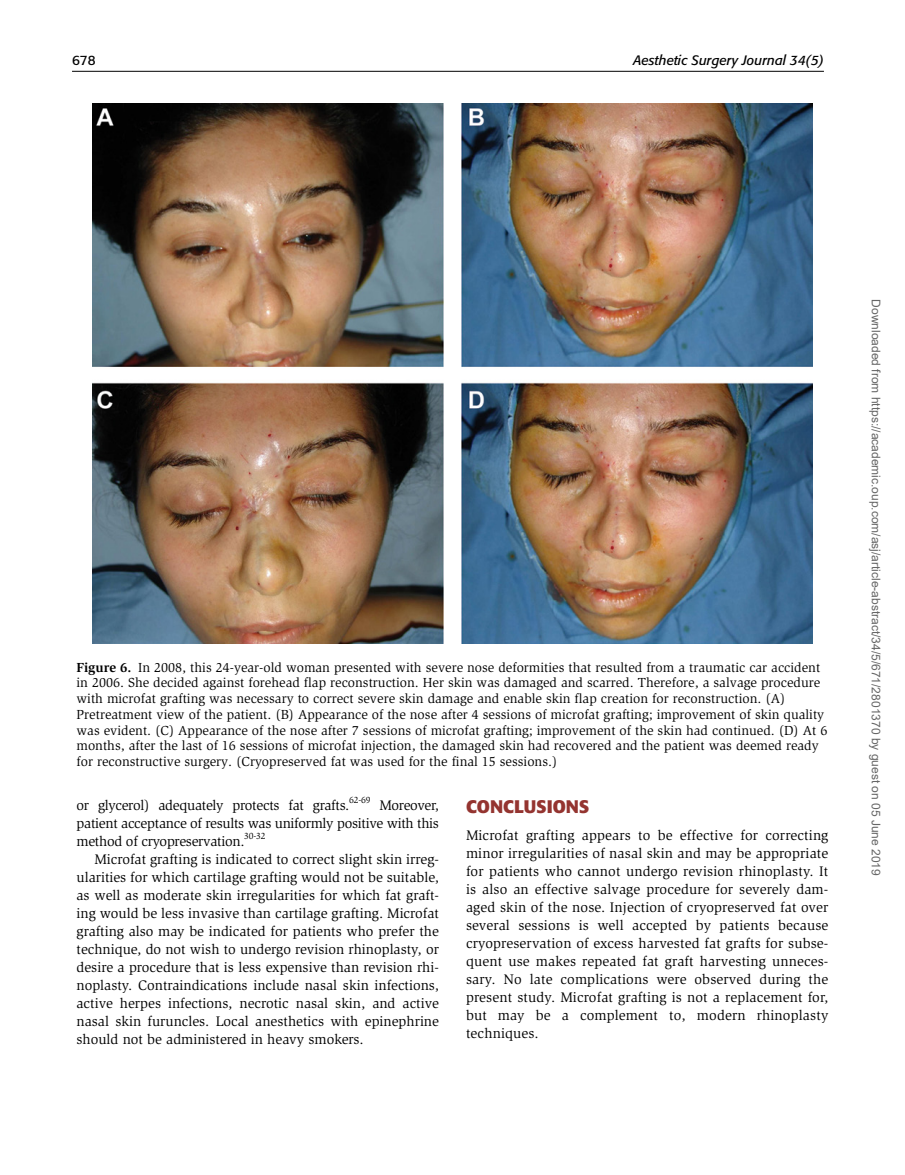
<style>
.page{position:relative;width:905px;height:1175px;background:#fff}
.page>*{position:absolute;margin:0;border:0;box-sizing:border-box;transform-origin:0 0}
.t1{font:700 18px "Formata";color:#943430}
.t2{font:14.25px/18px "Slimbach";color:#000;text-align:justify}
.t3{font:13.5px/15.8px "Slimbach";color:#000}
.t4{font:italic 13.5px "Formata";color:#000}
.t5{font:13.5px "Formata";color:#000}
.t6{font:12px "Arial";color:#666}
.s1{font-weight:700}
</style>
<div class="page">
<hr style="left:72px;top:71px;width:752px;height:1px;background:#000">
<img style="left:92px;top:104px;width:720px;height:539px">
<p class="t5" style="left:72px;top:52px;width:25px">678</p>
<p class="t4" style="left:633px;top:52px;width:192px">Aesthetic Surgery Journal 34(5)</p>
<p class="t3" style="left:76px;top:659px;width:752px"><span class="s1">Figure 6.</span> In 2008, this 24-year-old woman presented with severe nose deformities that resulted from a traumatic car accident in 2006. She decided against forehead flap reconstruction. Her skin was damaged and scarred. Therefore, a salvage procedure with microfat grafting was necessary to correct severe skin damage and enable skin flap creation for reconstruction. (A)<br>Pretreatment view of the patient. (B) Appearance of the nose after 4 sessions of microfat grafting; improvement of skin quality was evident. (C) Appearance of the nose after 7 sessions of microfat grafting; improvement of the skin had continued. (D) At 6 months, after the last of 16 sessions of microfat injection, the damaged skin had recovered and the patient was deemed ready for reconstructive surgery. (Cryopreserved fat was used for the final 15 sessions.)</p>
<p class="t2" style="left:76px;top:796px;width:364px">or glycerol) adequately protects fat grafts.<sup>62-69</sup> Moreover, patient acceptance of results was uniformly positive with this method of cryopreservation.<sup>30-32</sup></p>
<p class="t2" style="left:77px;top:850px;width:364px;text-indent:18px">Microfat grafting is indicated to correct slight skin irreg&shy;ularities for which cartilage grafting would not be suitable, as well as moderate skin irregularities for which fat graft&shy;ing would be less invasive than cartilage grafting. Microfat grafting also may be indicated for patients who prefer the technique, do not wish to undergo revision rhinoplasty, or desire a procedure that is less expensive than revision rhi&shy;noplasty. Contraindications include nasal skin infections, active herpes infections, necrotic nasal skin, and active nasal skin furuncles. Local anesthetics with epinephrine should not be administered in heavy smokers.</p>
<p class="t1" style="left:466px;top:795px;width:125px">CONCLUSIONS</p>
<p class="t2" style="left:466px;top:826px;width:364px">Microfat grafting appears to be effective for correcting minor irregularities of nasal skin and may be appropriate for patients who cannot undergo revision rhinoplasty. It is also an effective salvage procedure for severely dam&shy;aged skin of the nose. Injection of cryopreserved fat over several sessions is well accepted by patients because cryopreservation of excess harvested fat grafts for subse&shy;quent use makes repeated fat graft harvesting unneces&shy;sary. No late complications were observed during the present study. Microfat grafting is not a replacement for, but may be a complement to, modern rhinoplasty techniques.</p>
<p class="t6" style="left:880px;top:299px;width:577px;rotate:90deg">Downloaded from https://academic.oup.com/asj/article-abstract/34/5/671/2801370 by guest on 05 June 2019</p>
</div>
